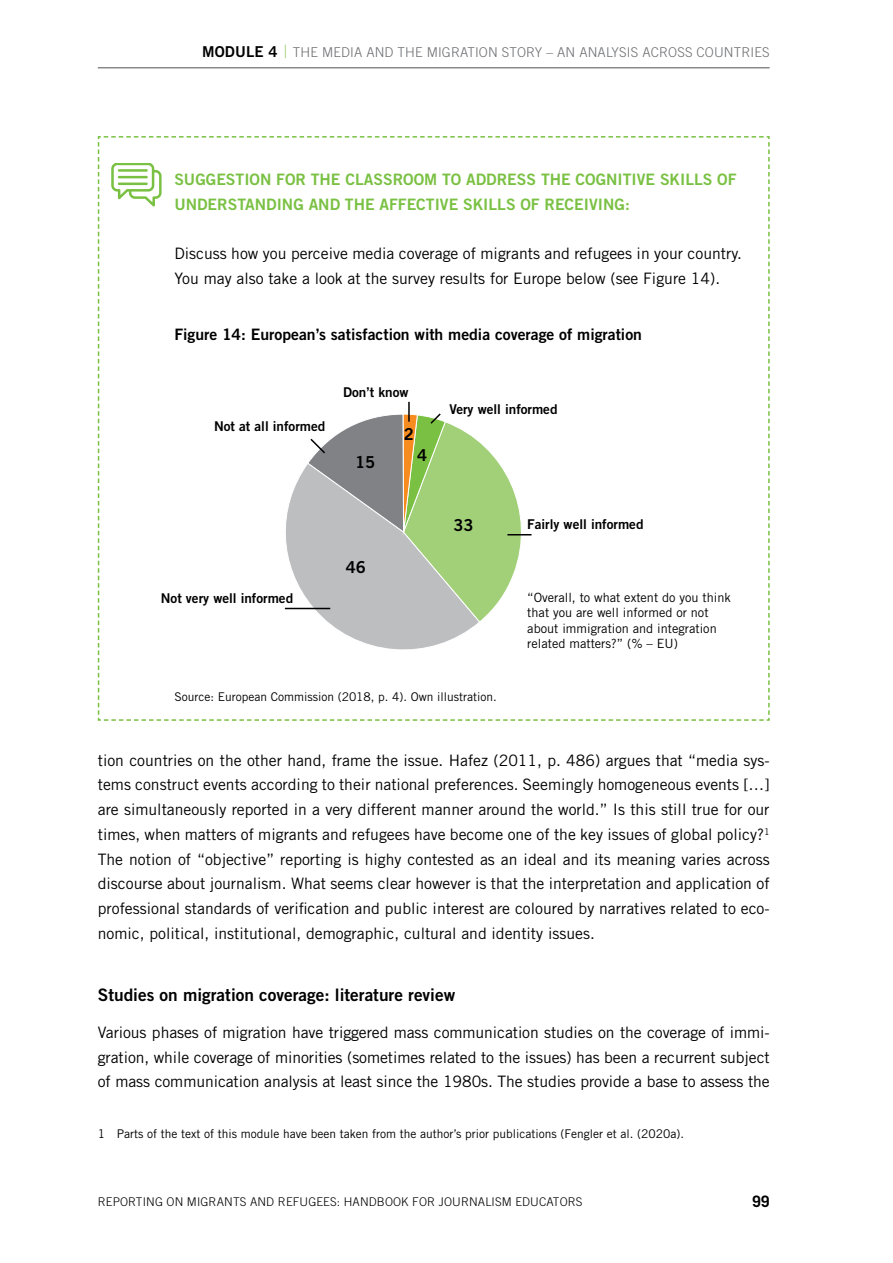
<style>
.page{position:relative;width:893px;height:1263px;background:#fff}
.page>*{position:absolute;margin:0;border:0;box-sizing:border-box;transform-origin:0 0}
.t1{font:17.25px "Trade Gothic LT Std Bd 2";color:#000}
.t2{font:16.5px "Trade Gothic LT Std Bd 2";color:#000}
.t3{font:15.75px/24.8px "Trade Gothic LT Std";color:#000;text-align:justify}
.t4{font:15.75px/24.8px "Trade Gothic LT Std Bd 2";color:#7ac143}
.t5{font:15.75px "Trade Gothic LT Std Bd 2";color:#000}
.t6{font:700 15.75px "Trade Gothic LT Std";color:#000}
.t7{font:13.5px "Trade Gothic LT Std Bd 2";color:#000}
.t8{font:300 13.5px "Trade Gothic LT Std";letter-spacing:.01em;color:#6d6e71}
.t9{font:12.75px/15.3px "Trade Gothic LT Std";color:#000}
.t10{font:12px "Trade Gothic LT Std";color:#000}
.t11{font:300 12px "Trade Gothic LT Std";letter-spacing:.01em;color:#000}
.s1{font-family:"Trade Gothic LT Std Bd 2";font-weight:400;font-size:15px;color:#000}
.s2{font-family:"Zurich BT";color:#7ac143}
</style>
<div class="page">
<hr style="left:98px;top:67px;width:672px;height:1px;background:#6d6e71">
<svg style="left:98px;top:136px;width:672px;height:585px"></svg>
<p class="t8" style="left:202px;top:44px;width:569px"><span class="s1">MODULE 4</span> <span class="s2">|</span> THE MEDIA AND THE MIGRATION STORY – AN ANALYSIS ACROSS COUNTRIES</p>
<p class="t4" style="left:174px;top:167px;width:564px">SUGGESTION FOR THE CLASSROOM TO ADDRESS THE COGNITIVE SKILLS OF<br>UNDERSTANDING AND THE AFFECTIVE SKILLS OF RECEIVING:</p>
<p class="t3" style="left:174px;top:241px;width:569px">Discuss how you perceive media coverage of migrants and refugees in your country.<br>You may also take a look at the survey results for Europe below (see Figure 14).</p>
<p class="t5" style="left:174px;top:324px;width:469px">Figure 14: European’s satisfaction with media coverage of migration</p>
<p class="t7" style="left:214px;top:418px;width:113px">Not at all informed</p>
<p class="t7" style="left:343px;top:384px;width:67px">Don’t know</p>
<p class="t2" style="left:355px;top:451px;width:22px">15</p>
<p class="t2" style="left:404px;top:424px;width:12px">2</p>
<p class="t2" style="left:417px;top:445px;width:12px">4</p>
<p class="t2" style="left:346px;top:557px;width:22px">46</p>
<p class="t7" style="left:449px;top:400px;width:110px">Very well informed</p>
<p class="t2" style="left:454px;top:515px;width:22px">33</p>
<p class="t7" style="left:527px;top:515px;width:118px">Fairly well informed</p>
<p class="t7" style="left:161px;top:590px;width:134px">Not very well informed</p>
<p class="t9" style="left:527px;top:590px;width:205px">“Overall, to what extent do you think that you are well informed or not about immigration and integration related matters?” (% – EU)</p>
<p class="t10" style="left:174px;top:689px;width:324px">Source: European Commission (2018, p. 4). Own illustration.</p>
<p class="t3" style="left:98px;top:747px;width:673px">tion countries on the other hand, frame the issue. Hafez (2011, p. 486) argues that “media sys&shy;tems construct events according to their national preferences. Seemingly homogeneous events […] are simultaneously reported in a very different manner around the world.” Is this still true for our times, when matters of migrants and refugees have become one of the key issues of global policy?<sup>1<br></sup>The notion of “objective” reporting is highy contested as an ideal and its meaning varies across discourse about journalism. What seems clear however is that the interpretation and application of professional standards of verification and public interest are coloured by narratives related to eco&shy;nomic, political, institutional, demographic, cultural and identity issues.</p>
<p class="t1" style="left:98px;top:984px;width:359px">Studies on migration coverage: literature review</p>
<p class="t3" style="left:98px;top:1020px;width:673px">Various phases of migration have triggered mass communication studies on the coverage of immi&shy;gration, while coverage of minorities (sometimes related to the issues) has been a recurrent subject of mass communication analysis at least since the 1980s. The studies provide a base to assess the</p>
<p class="t10" style="left:98px;top:1126px;width:588px">1 Parts of the text of this module have been taken from the author’s prior publications (Fengler et al. (2020a).</p>
<p class="t11" style="left:98px;top:1194px;width:486px">REPORTING ON MIGRANTS AND REFUGEES: HANDBOOK FOR JOURNALISM EDUCATORS</p>
<p class="t6" style="left:752px;top:1192px;width:19px">99</p>
</div>
